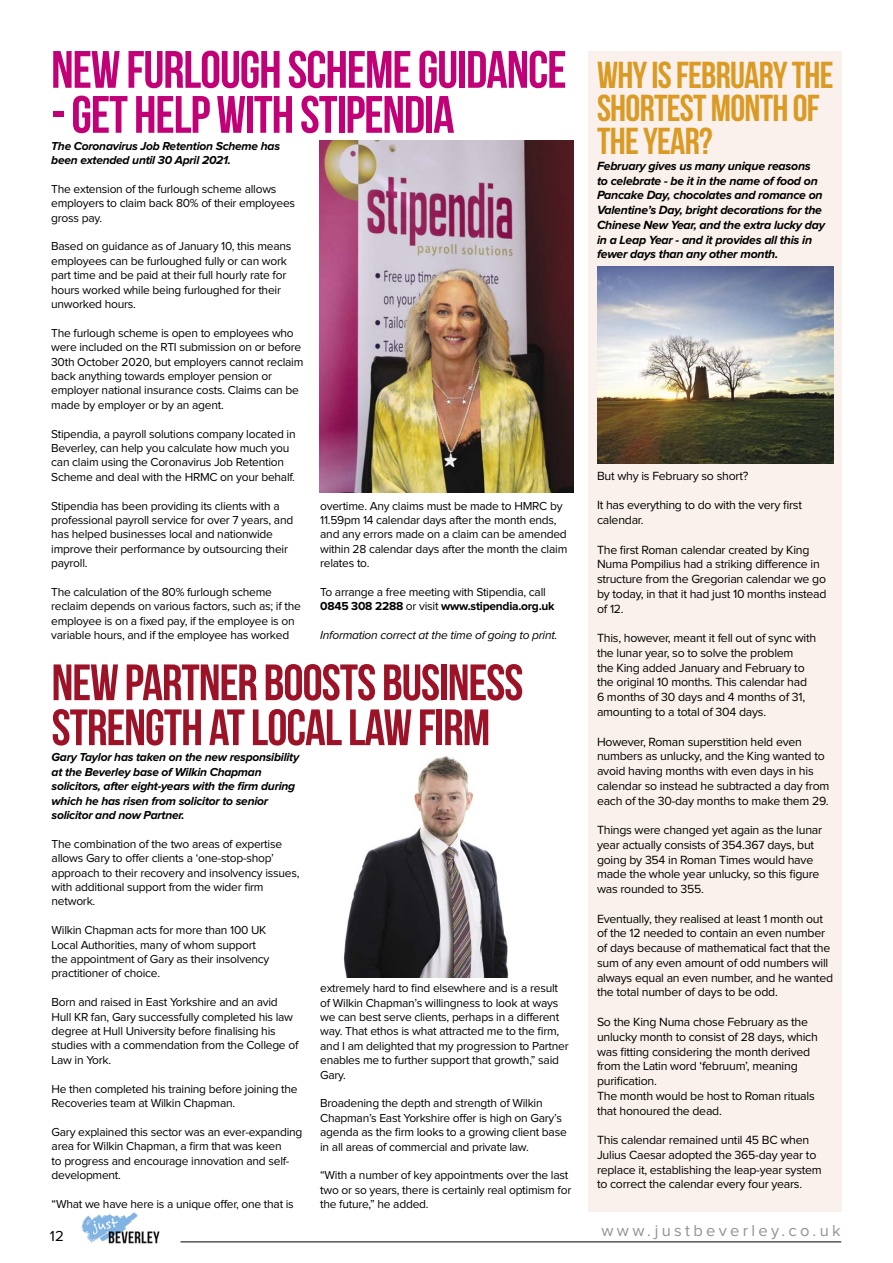
<style>
.page{position:relative;width:893px;height:1263px;background:#fff}
.page>*{position:absolute;margin:0;border:0;box-sizing:border-box;transform-origin:0 0}
.t1{font:52.5px "Bebas Neue";letter-spacing:-.02em;color:#c10077}
.t2{font:51px/45px "Bebas Neue";letter-spacing:-.02em;color:#9c1327}
.t3{font:37.5px/33px "Bebas Neue";letter-spacing:-.02em;color:#da9a23}
.t4{font:16.5px "Proxima Nova";letter-spacing:.2em;color:#939393}
.t5{font:15px "Proxima Nova";color:#000}
.t6{font:12.3px/14.7px "Proxima Nova";letter-spacing:-.02em;color:#000}
.t7{font:italic 700 12.3px/14.7px "Proxima Nova";letter-spacing:-.02em;color:#000}
.t8{font:12px/14.4px "Proxima Nova";letter-spacing:-.02em;color:#000}
.t9{font:italic 700 12px/14.4px "Proxima Nova";letter-spacing:-.02em;color:#000}
.t10{font:italic 12px "Proxima Nova";letter-spacing:-.02em;color:#000}
.s1{font-weight:700}
</style>
<div class="page">
<hr style="left:180px;top:1241px;width:661px;height:1px;background:#000">
<img style="left:82px;top:1212px;width:78px;height:32px">
<div style="left:588px;top:51px;width:254px;height:1161px;background:#faf1ec"></div>
<img style="left:597px;top:267px;width:236px;height:196px">
<img style="left:343px;top:755px;width:166px;height:222px">
<img style="left:320px;top:141px;width:253px;height:351px">
<h1 class="t1" style="left:51px;top:41px;width:517px">NEW FURLOUGH SCHEME GUIDANCE</h1>
<h1 class="t1" style="left:51px;top:86px;width:405px">- GET HELP WITH STIPENDIA</h1>
<p class="t9" style="left:51px;top:139px;width:230px">The Coronavirus Job Retention Scheme has been extended until 30 April 2021.</p>
<p class="t8" style="left:51px;top:182px;width:245px">The extension of the furlough scheme allows employers to claim back 80% of their employees gross pay.</p>
<p class="t8" style="left:51px;top:240px;width:242px">Based on guidance as of January 10, this means employees can be furloughed fully or can work part time and be paid at their full hourly rate for hours worked while being furloughed for their unworked hours.</p>
<p class="t8" style="left:51px;top:326px;width:254px">The furlough scheme is open to employees who were included on the RTI submission on or before 30th October 2020, but employers cannot reclaim back anything towards employer pension or employer national insurance costs. Claims can be made by employer or by an agent.</p>
<p class="t8" style="left:51px;top:427px;width:246px">Stipendia, a payroll solutions company located in Beverley, can help you calculate how much you can claim using the Coronavirus Job Retention Scheme and deal with the HRMC on your behalf.</p>
<p class="t8" style="left:51px;top:499px;width:244px">Stipendia has been providing its clients with a professional payroll service for over 7 years, and has helped businesses local and nationwide improve their performance by outsourcing their payroll.</p>
<p class="t8" style="left:51px;top:585px;width:251px">The calculation of the 80% furlough scheme reclaim depends on various factors, such as; if the employee is on a fixed pay, if the employee is on variable hours, and if the employee has worked</p>
<p class="t8" style="left:320px;top:499px;width:249px">overtime. Any claims must be made to HMRC by 11.59pm 14 calendar days after the month ends, and any errors made on a claim can be amended within 28 calendar days after the month the claim relates to.</p>
<p class="t8" style="left:320px;top:585px;width:236px">To arrange a free meeting with Stipendia, call<br><span class="s1">0845 308 2288</span> or visit <span class="s1">www.stipendia.org.uk</span></p>
<p class="t10" style="left:320px;top:630px;width:239px">Information correct at the time of going to print.</p>
<h2 class="t2" style="left:52px;top:660px;width:473px">NEW PARTNER BOOSTS BUSINESS<br>STRENGTH AT LOCAL LAW FIRM</h2>
<p class="t9" style="left:52px;top:751px;width:249px">Gary Taylor has taken on the new responsibility at the Beverley base of Wilkin Chapman solicitors, after eight-years with the firm during which he has risen from solicitor to senior solicitor and now Partner.</p>
<p class="t8" style="left:52px;top:837px;width:249px">The combination of the two areas of expertise allows Gary to offer clients a ‘one-stop-shop’ approach to their recovery and insolvency issues, with additional support from the wider firm network.</p>
<p class="t8" style="left:52px;top:923px;width:219px">Wilkin Chapman acts for more than 100 UK Local Authorities, many of whom support the appointment of Gary as their insolvency practitioner of choice.</p>
<p class="t8" style="left:52px;top:995px;width:248px">Born and raised in East Yorkshire and an avid Hull KR fan, Gary successfully completed his law degree at Hull University before finalising his studies with a commendation from the College of Law in York.</p>
<p class="t8" style="left:52px;top:1082px;width:248px">He then completed his training before joining the<br>Recoveries team at Wilkin Chapman.</p>
<p class="t8" style="left:52px;top:1125px;width:252px">Gary explained this sector was an ever-expanding area for Wilkin Chapman, a firm that was keen<br>to progress and encourage innovation and self&shy;development.</p>
<p class="t8" style="left:52px;top:1197px;width:244px">“What we have here is a unique offer, one that is</p>
<p class="t8" style="left:320px;top:981px;width:250px">extremely hard to find elsewhere and is a result of Wilkin Chapman’s willingness to look at ways we can best serve clients, perhaps in a different way. That ethos is what attracted me to the firm, and I am delighted that my progression to Partner enables me to further support that growth,” said Gary.</p>
<p class="t8" style="left:320px;top:1097px;width:248px">Broadening the depth and strength of Wilkin Chapman’s East Yorkshire offer is high on Gary’s agenda as the firm looks to a growing client base in all areas of commercial and private law.</p>
<p class="t8" style="left:320px;top:1169px;width:253px">“With a number of key appointments over the last two or so years, there is certainly real optimism for the future,” he added.</p>
<h3 class="t3" style="left:597px;top:58px;width:238px">WHY IS FEBRUARY THE<br>SHORTEST MONTH OF<br>THE YEAR?</h3>
<p class="t7" style="left:597px;top:159px;width:230px">February gives us many unique reasons<br>to celebrate - be it in the name of food on Pancake Day, chocolates and romance on Valentine’s Day, bright decorations for the Chinese New Year, and the extra lucky day in a Leap Year - and it provides all this in fewer days than any other month.</p>
<p class="t6" style="left:597px;top:469px;width:153px">But why is February so short?</p>
<p class="t6" style="left:597px;top:498px;width:206px">It has everything to do with the very first calendar.</p>
<p class="t6" style="left:597px;top:543px;width:231px">The first Roman calendar created by King Numa Pompilius had a striking difference in structure from the Gregorian calendar we go by today, in that it had just 10 months instead of 12.</p>
<p class="t6" style="left:597px;top:631px;width:221px">This, however, meant it fell out of sync with the lunar year, so to solve the problem<br>the King added January and February to the original 10 months. This calendar had 6 months of 30 days and 4 months of 31, amounting to a total of 304 days.</p>
<p class="t6" style="left:597px;top:735px;width:234px">However, Roman superstition held even numbers as unlucky, and the King wanted to avoid having months with even days in his calendar so instead he subtracted a day from each of the 30-day months to make them 29.</p>
<p class="t6" style="left:597px;top:823px;width:227px">Things were changed yet again as the lunar year actually consists of 354.367 days, but going by 354 in Roman Times would have made the whole year unlucky, so this figure was rounded to 355.</p>
<p class="t6" style="left:597px;top:912px;width:238px">Eventually, they realised at least 1 month out of the 12 needed to contain an even number of days because of mathematical fact that the sum of any even amount of odd numbers will always equal an even number, and he wanted the total number of days to be odd.</p>
<p class="t6" style="left:597px;top:1015px;width:222px">So the King Numa chose February as the unlucky month to consist of 28 days, which was fitting considering the month derived from the Latin word ‘februum’, meaning purification.<br>The month would be host to Roman rituals that honoured the dead.</p>
<p class="t6" style="left:597px;top:1133px;width:226px">This calendar remained until 45 BC when Julius Caesar adopted the 365-day year to replace it, establishing the leap-year system to correct the calendar every four years.</p>
<p class="t5" style="left:50px;top:1229px;width:15px">12</p>
<h3 class="t4" style="left:602px;top:1223px;width:241px">www.justbeverley.co.uk</h3>
</div>
